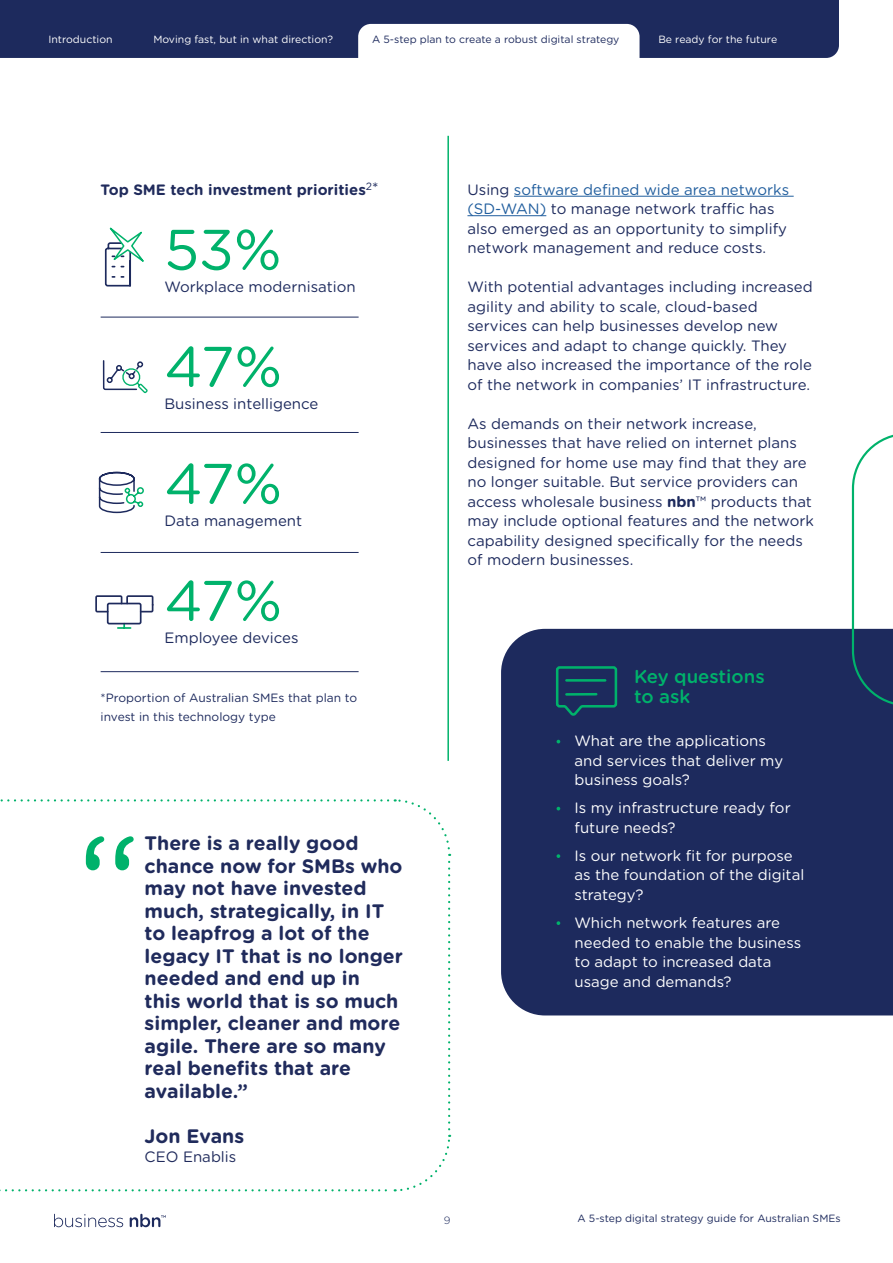
<style>
.page{position:relative;width:893px;height:1263px;background:#fff}
.page>*{position:absolute;margin:0;border:0;box-sizing:border-box;transform-origin:0 0}
.t1{font:147.15px "Gotham Rounded";color:#00b26b}
.t2{font:57px "Gotham Rounded";letter-spacing:-.035em;color:#00b26b}
.t3{font:700 19.5px/22.5px "Gotham Rounded";color:#202b5c}
.t4{font:500 18.6px/20.2px "Gotham Rounded";color:#00b26b}
.t5{font:15px/19.5px "Gotham Rounded";color:#1d2a5d}
.t6{font:15px/19.5px "Gotham Rounded";color:#fff}
.t7{font:700 15px "Gotham Rounded";color:#202b5c}
.t8{font:15px "Gotham Rounded";color:#202b5c}
.t9{font:12px/19.5px "Gotham Rounded";color:#1d2a5d}
.t10{font:10.5px "Gotham Rounded";color:#1d2a5d}
.t11{font:10.5px "Gotham Rounded";color:#fff}
.t12{font:300 10.5px "Gotham Rounded";color:#1d2a5d}
.s1{font-weight:400;color:#1d2a5d}
.s2{color:#215e9e}
.s3{font-weight:700}
</style>
<div class="page">
<svg style="left:54px;top:1214px;width:112px;height:13px"></svg>
<hr style="left:514px;top:196px;width:280px;height:1px;background:#215e9e">
<hr style="left:467px;top:215px;width:79px;height:1px;background:#215e9e">
<hr style="left:101px;top:317px;width:258px;height:1px;background:#1d2a5d">
<hr style="left:101px;top:432px;width:258px;height:1px;background:#1d2a5d">
<hr style="left:101px;top:552px;width:258px;height:1px;background:#1d2a5d">
<hr style="left:101px;top:671px;width:258px;height:1px;background:#1d2a5d">
<hr style="left:447px;top:136px;width:2px;height:625px;background:#00b26b">
<div style="left:501px;top:629px;width:392px;height:386px;background:#1d2a5d"></div>
<svg style="left:557px;top:854px;width:3px;height:4px"></svg>
<svg style="left:557px;top:921px;width:3px;height:4px"></svg>
<svg style="left:555px;top:665px;width:63px;height:53px"></svg>
<svg style="left:98px;top:471px;width:46px;height:43px"></svg>
<svg style="left:102px;top:360px;width:46px;height:34px"></svg>
<svg style="left:104px;top:227px;width:40px;height:60px"></svg>
<svg style="left:95px;top:595px;width:59px;height:34px"></svg>
<svg style="left:0;top:1135px;width:451px;height:57px"></svg>
<svg style="left:395px;top:799px;width:56px;height:330px"></svg>
<svg style="left:0;top:799px;width:388px;height:2px"></svg>
<svg style="left:852px;top:434px;width:41px;height:272px"></svg>
<div style="left:0;top:0;width:839px;height:58px;background:#1d2a5d"></div>
<svg style="left:358px;top:24px;width:281px;height:34px"></svg>
<p class="t11" style="left:48px;top:32px;width:66px">Introduction</p>
<p class="t11" style="left:153px;top:32px;width:181px">Moving fast, but in what direction?</p>
<p class="t10" style="left:372px;top:32px;width:249px">A 5-step plan to create a robust digital strategy</p>
<p class="t11" style="left:658px;top:32px;width:120px">Be ready for the future</p>
<p class="t7" style="left:101px;top:178px;width:279px">Top SME tech investment priorities<sup>2</sup><span class="s1">*</span></p>
<h2 class="t2" style="left:164px;top:210px;width:119px">53%</h2>
<p class="t5" style="left:164px;top:276px;width:193px">Workplace modernisation</p>
<h2 class="t2" style="left:164px;top:327px;width:119px">47%</h2>
<p class="t5" style="left:164px;top:393px;width:155px">Business intelligence</p>
<h2 class="t2" style="left:164px;top:444px;width:119px">47%</h2>
<p class="t5" style="left:164px;top:510px;width:139px">Data management</p>
<h2 class="t2" style="left:164px;top:561px;width:119px">47%</h2>
<p class="t5" style="left:164px;top:627px;width:136px">Employee devices</p>
<p class="t9" style="left:101px;top:687px;width:258px">*Proportion of Australian SMEs that plan to invest in this technology type</p>
<h1 class="t1" style="left:75px;top:787px;width:67px">“</h1>
<p class="t3" style="left:145px;top:831px;width:260px">There is a really good chance now for SMBs who may not have invested much, strategically, in IT to leapfrog a lot of the legacy IT that is no longer needed and end up in<br>this world that is so much simpler, cleaner and more agile. There are so many real benefits that are available.”</p>
<h3 class="t3" style="left:145px;top:1124px;width:101px">Jon Evans</h3>
<p class="t8" style="left:145px;top:1146px;width:93px">CEO Enablis</p>
<p class="t5" style="left:467px;top:179px;width:323px">Using <span class="s2">software defined wide area networks (SD-WAN)</span> to manage network traffic has also emerged as an opportunity to simplify network management and reduce costs.</p>
<p class="t5" style="left:467px;top:276px;width:347px">With potential advantages including increased agility and ability to scale, cloud-based services can help businesses develop new services and adapt to change quickly. They have also increased the importance of the role of the network in companies’ IT infrastructure.</p>
<p class="t5" style="left:467px;top:413px;width:348px">As demands on their network increase, businesses that have relied on internet plans designed for home use may find that they are no longer suitable. But service providers can access wholesale business <span class="s3">nbn</span>™ products that may include optional features and the network capability designed specifically for the needs of modern businesses.</p>
<p class="t4" style="left:634px;top:665px;width:132px">Key questions to ask</p>
<p class="t6" style="left:575px;top:731px;width:210px">What are the applications and services that deliver my business goals?</p>
<p class="t6" style="left:575px;top:798px;width:218px">Is my infrastructure ready for future needs?</p>
<p class="t6" style="left:575px;top:845px;width:231px">Is our network fit for purpose as the foundation of the digital strategy?</p>
<p class="t6" style="left:575px;top:912px;width:228px">Which network features are needed to enable the business to adapt to increased data usage and demands?</p>
<p class="t12" style="left:444px;top:1213px;width:8px">9</p>
<p class="t10" style="left:578px;top:1211px;width:265px">A 5-step digital strategy guide for Australian SMEs</p>
</div>
